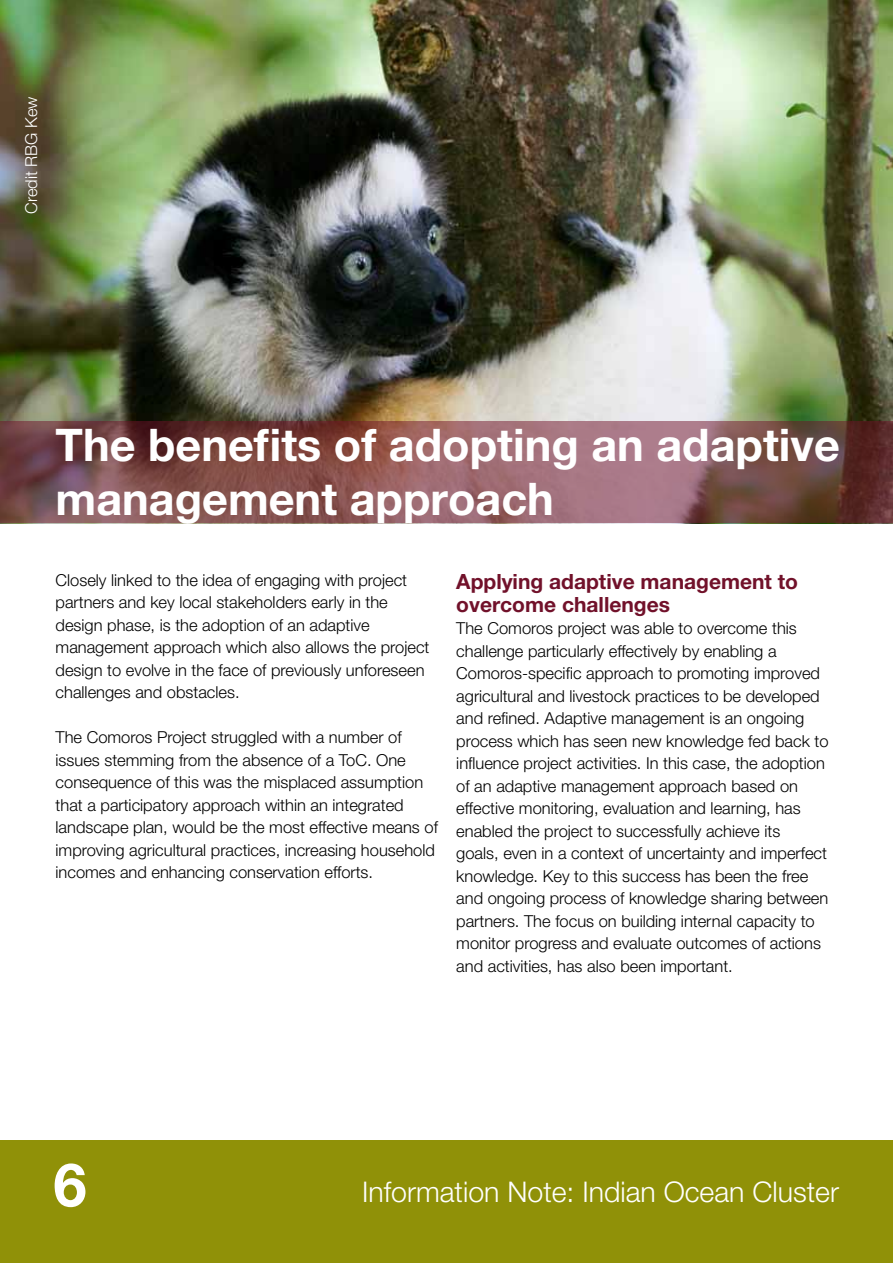
<style>
.page{position:relative;width:893px;height:1263px;background:#fff}
.page>*{position:absolute;margin:0;border:0;box-sizing:border-box;transform-origin:0 0}
.t1{font:700 60px "Helvetica Neue LT Pro";color:#fff}
.t2{font:700 45px/54px "Helvetica Neue LT Pro";color:#fff}
.t3{font:300 28.5px "Helvetica Neue LT Pro";color:#fff}
.t4{font:700 21px/22.5px "Helvetica Neue LT Pro";color:#71112a}
.t5{font:300 16.5px/22.5px "Helvetica Neue LT Pro";color:#000}
.t6{font:300 16.5px "Helvetica Neue LT Pro";color:#fff}
</style>
<div class="page">
<div style="left:0;top:1140px;width:893px;height:123px;background:#909108"></div>
<img style="left:0;top:0;width:893px;height:422px">
<svg style="left:0;top:422px;width:893px;height:101px;background:#845557"></svg>
<p class="t6" style="left:21px;top:214px;width:119px;rotate:-90deg">Credit RBG Kew</p>
<h2 class="t2" style="left:56px;top:417px;width:786px">The benefits of adopting an adaptive management approach</h2>
<p class="t5" style="left:56px;top:568px;width:375px">Closely linked to the idea of engaging with project partners and key local stakeholders early in the design phase, is the adoption of an adaptive management approach which also allows the project design to evolve in the face of previously unforeseen challenges and obstacles.</p>
<p class="t5" style="left:56px;top:726px;width:384px">The Comoros Project struggled with a number of issues stemming from the absence of a ToC. One consequence of this was the misplaced assumption that a participatory approach within an integrated landscape plan, would be the most effective means of improving agricultural practices, increasing household incomes and enhancing conservation efforts.</p>
<p class="t4" style="left:456px;top:570px;width:343px">Applying adaptive management to overcome challenges</p>
<p class="t5" style="left:456px;top:617px;width:374px">The Comoros project was able to overcome this challenge particularly effectively by enabling a Comoros-specific approach to promoting improved agricultural and livestock practices to be developed and refined. Adaptive management is an ongoing process which has seen new knowledge fed back to influence project activities. In this case, the adoption of an adaptive management approach based on effective monitoring, evaluation and learning, has enabled the project to successfully achieve its<br>goals, even in a context of uncertainty and imperfect knowledge. Key to this success has been the free and ongoing process of knowledge sharing between partners. The focus on building internal capacity to monitor progress and evaluate outcomes of actions and activities, has also been important.</p>
<h1 class="t1" style="left:53px;top:1148px;width:35px">6</h1>
<h3 class="t3" style="left:362px;top:1175px;width:478px">Information Note: Indian Ocean Cluster</h3>
</div>
